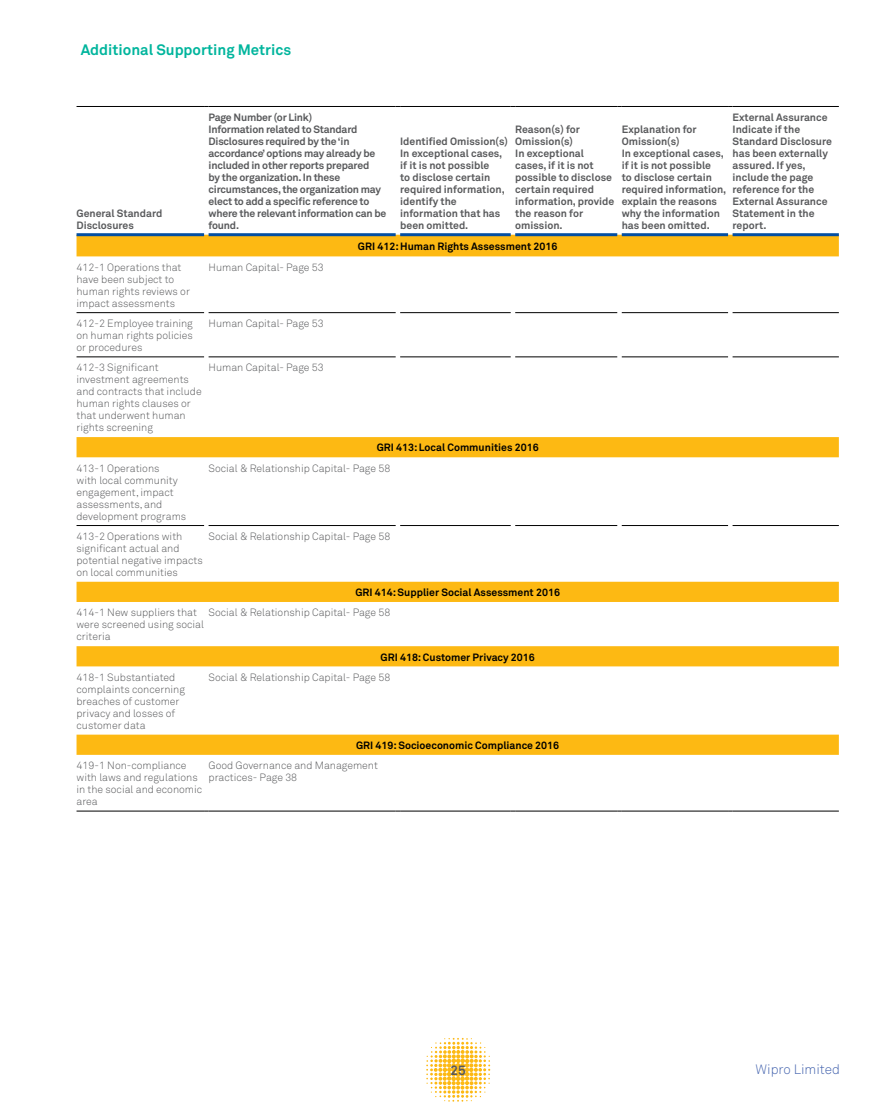
<style>
.page{position:relative;width:891px;height:1107px;background:#fff}
.page>*{position:absolute;margin:0;border:0;box-sizing:border-box;transform-origin:0 0}
.t1{font:700 15px "Wipro Akkurat";color:#00b59d}
.t2{font:300 13.5px "Wipro Akkurat";color:#4665af}
.t3{font:700 13.5px "Wipro Akkurat";color:#58595b}
.t4{font:300 10.5px/12px "Wipro Akkurat";color:#58595b}
.t5{font:700 10.5px/12px "Wipro Akkurat";color:#58595b}
.t6{font:700 10.5px/12px "Wipro Akkurat";letter-spacing:-.02em;color:#58595b}
.t7{font:700 10.5px "Wipro Akkurat";color:#000}
</style>
<div class="page">
<svg style="left:426px;top:1038px;width:64px;height:64px"></svg>
<svg style="left:77px;top:235px;width:762px;height:520px"></svg>
<hr style="left:77px;top:233px;width:127px;height:3px;background:#034ea2">
<hr style="left:209px;top:233px;width:187px;height:3px;background:#034ea2">
<hr style="left:400px;top:233px;width:111px;height:3px;background:#034ea2">
<hr style="left:515px;top:233px;width:102px;height:3px;background:#034ea2">
<hr style="left:622px;top:233px;width:106px;height:3px;background:#034ea2">
<hr style="left:733px;top:233px;width:106px;height:3px;background:#034ea2">
<hr style="left:77px;top:312px;width:127px;height:1px;background:#000">
<hr style="left:209px;top:312px;width:187px;height:1px;background:#000">
<hr style="left:400px;top:312px;width:111px;height:1px;background:#000">
<hr style="left:515px;top:312px;width:102px;height:1px;background:#000">
<hr style="left:622px;top:312px;width:106px;height:1px;background:#000">
<hr style="left:733px;top:312px;width:106px;height:1px;background:#000">
<hr style="left:77px;top:356px;width:127px;height:1px;background:#000">
<hr style="left:209px;top:356px;width:187px;height:1px;background:#000">
<hr style="left:400px;top:356px;width:111px;height:1px;background:#000">
<hr style="left:515px;top:356px;width:102px;height:1px;background:#000">
<hr style="left:622px;top:356px;width:106px;height:1px;background:#000">
<hr style="left:733px;top:356px;width:106px;height:1px;background:#000">
<hr style="left:77px;top:525px;width:127px;height:1px;background:#000">
<hr style="left:209px;top:525px;width:187px;height:1px;background:#000">
<hr style="left:400px;top:525px;width:111px;height:1px;background:#000">
<hr style="left:515px;top:525px;width:102px;height:1px;background:#000">
<hr style="left:622px;top:525px;width:106px;height:1px;background:#000">
<hr style="left:733px;top:525px;width:106px;height:1px;background:#000">
<hr style="left:77px;top:106px;width:127px;height:1px;background:#000">
<hr style="left:209px;top:106px;width:187px;height:1px;background:#000">
<hr style="left:400px;top:106px;width:111px;height:1px;background:#000">
<hr style="left:515px;top:106px;width:102px;height:1px;background:#000">
<hr style="left:622px;top:106px;width:106px;height:1px;background:#000">
<hr style="left:733px;top:106px;width:106px;height:1px;background:#000">
<hr style="left:77px;top:811px;width:127px;height:1px;background:#000">
<hr style="left:209px;top:811px;width:187px;height:1px;background:#000">
<hr style="left:400px;top:811px;width:111px;height:1px;background:#000">
<hr style="left:515px;top:811px;width:102px;height:1px;background:#000">
<hr style="left:622px;top:811px;width:106px;height:1px;background:#000">
<hr style="left:733px;top:811px;width:106px;height:1px;background:#000">
<h1 class="t1" style="left:81px;top:41px;width:212px">Additional Supporting Metrics</h1>
<p class="t5" style="left:77px;top:207px;width:87px">General Standard<br>Disclosures</p>
<p class="t6" style="left:209px;top:111px;width:179px">Page Number (or Link)<br>Information related to Standard<br>Disclosures required by the ‘in accordance’ options may already be included in other reports prepared<br>by the organization. In these circumstances, the organization may elect to add a specific reference to where the relevant information can be found.</p>
<p class="t5" style="left:400px;top:135px;width:109px">Identified Omission(s)<br>In exceptional cases, if it is not possible<br>to disclose certain required information, identify the information that has been omitted.</p>
<p class="t5" style="left:515px;top:123px;width:101px">Reason(s) for<br>Omission(s)<br>In exceptional cases, if it is not possible to disclose certain required information, provide the reason for omission.</p>
<p class="t5" style="left:622px;top:123px;width:106px">Explanation for<br>Omission(s)<br>In exceptional cases, if it is not possible<br>to disclose certain required information, explain the reasons why the information has been omitted.</p>
<p class="t5" style="left:733px;top:111px;width:101px">External Assurance<br>Indicate if the<br>Standard Disclosure has been externally assured. If yes, include the page reference for the<br>External Assurance<br>Statement in the report.</p>
<p class="t7" style="left:358px;top:240px;width:201px">GRI 412: Human Rights Assessment 2016</p>
<p class="t4" style="left:77px;top:261px;width:115px">412-1 Operations that have been subject to human rights reviews or impact assessments</p>
<p class="t4" style="left:209px;top:261px;width:117px">Human Capital- Page 53</p>
<p class="t4" style="left:77px;top:317px;width:118px;text-align:justify">412-2 Employee training on human rights policies or procedures</p>
<p class="t4" style="left:209px;top:317px;width:117px">Human Capital- Page 53</p>
<p class="t4" style="left:77px;top:361px;width:127px">412-3 Significant investment agreements and contracts that include human rights clauses or that underwent human rights screening</p>
<p class="t4" style="left:209px;top:361px;width:117px">Human Capital- Page 53</p>
<p class="t7" style="left:377px;top:441px;width:163px">GRI 413: Local Communities 2016</p>
<p class="t4" style="left:77px;top:462px;width:111px">413-1 Operations<br>with local community engagement, impact assessments, and development programs</p>
<p class="t4" style="left:209px;top:462px;width:183px">Social &amp; Relationship Capital- Page 58</p>
<p class="t4" style="left:77px;top:530px;width:128px">413-2 Operations with significant actual and potential negative impacts on local communities</p>
<p class="t4" style="left:209px;top:530px;width:183px">Social &amp; Relationship Capital- Page 58</p>
<p class="t7" style="left:355px;top:586px;width:206px">GRI 414: Supplier Social Assessment 2016</p>
<p class="t4" style="left:77px;top:607px;width:129px">414-1 New suppliers that were screened using social criteria</p>
<p class="t4" style="left:209px;top:607px;width:183px">Social &amp; Relationship Capital- Page 58</p>
<p class="t7" style="left:381px;top:650px;width:156px">GRI 418: Customer Privacy 2016</p>
<p class="t4" style="left:77px;top:671px;width:110px">418-1 Substantiated complaints concerning breaches of customer privacy and losses of customer data</p>
<p class="t4" style="left:209px;top:671px;width:183px">Social &amp; Relationship Capital- Page 58</p>
<p class="t7" style="left:356px;top:739px;width:205px">GRI 419: Socioeconomic Compliance 2016</p>
<p class="t4" style="left:77px;top:760px;width:127px">419-1 Non-compliance with laws and regulations in the social and economic area</p>
<p class="t4" style="left:209px;top:760px;width:171px">Good Governance and Management practices- Page 38</p>
<p class="t3" style="left:451px;top:1062px;width:17px">25</p>
<p class="t2" style="left:756px;top:1061px;width:86px">Wipro Limited</p>
</div>
